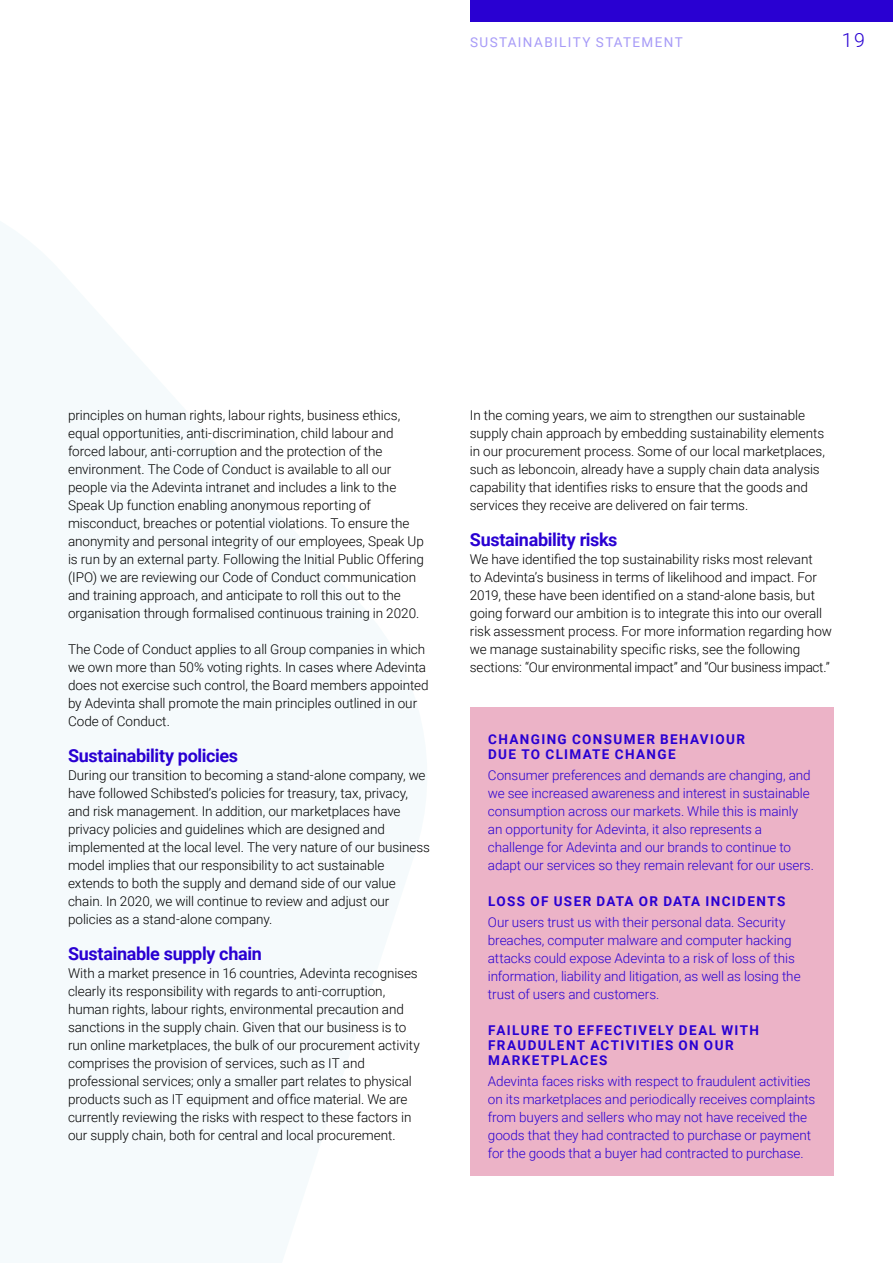
<style>
.page{position:relative;width:893px;height:1263px;background:#fff}
.page>*{position:absolute;margin:0;border:0;box-sizing:border-box;transform-origin:0 0}
.t1{font:300 19.5px "Roboto";color:#2900d2}
.t2{font:700 18px "Roboto";letter-spacing:-.02em;color:#2900d2}
.t3{font:300 13.5px/18px "Roboto";letter-spacing:-.005em;color:#000}
.t4{font:300 13.5px/18px "Roboto";letter-spacing:-.005em;color:#2900d2}
.t5{font:700 13.5px/15px "Roboto";letter-spacing:.1em;color:#2900d2}
.t6{font:13.5px "Roboto";letter-spacing:.1em;color:#a69af7}
</style>
<div class="page">
<div style="left:470px;top:0;width:423px;height:21px;background:#2900d2"></div>
<div style="left:470px;top:708px;width:363px;height:468px;background:#ecb3c7"></div>
<p class="t6" style="left:470px;top:33px;width:214px">SUSTAINABILITY STATEMENT</p>
<h1 class="t1" style="left:842px;top:27px;width:25px">19</h1>
<p class="t3" style="left:68px;top:405px;width:358px">principles on human rights, labour rights, business ethics, equal opportunities, anti-discrimination, child labour and forced labour, anti-corruption and the protection of the environment. The Code of Conduct is available to all our people via the Adevinta intranet and includes a link to the Speak Up function enabling anonymous reporting of misconduct, breaches or potential violations. To ensure the anonymity and personal integrity of our employees, Speak Up is run by an external party. Following the Initial Public Offering (IPO) we are reviewing our Code of Conduct communication and training approach, and anticipate to roll this out to the organisation through formalised continuous training in 2020.</p>
<p class="t3" style="left:68px;top:639px;width:362px">The Code of Conduct applies to all Group companies in which we own more than 50% voting rights. In cases where Adevinta does not exercise such control, the Board members appointed by Adevinta shall promote the main principles outlined in our Code of Conduct.</p>
<h2 class="t2" style="left:68px;top:743px;width:172px">Sustainability policies</h2>
<p class="t3" style="left:68px;top:765px;width:363px">During our transition to becoming a stand-alone company, we have followed Schibsted’s policies for treasury, tax, privacy, and risk management. In addition, our marketplaces have privacy policies and guidelines which are designed and implemented at the local level. The very nature of our business model implies that our responsibility to act sustainable extends to both the supply and demand side of our value chain. In 2020, we will continue to review and adjust our policies as a stand-alone company.</p>
<h2 class="t2" style="left:68px;top:941px;width:195px">Sustainable supply chain</h2>
<p class="t3" style="left:68px;top:963px;width:353px">With a market presence in 16 countries, Adevinta recognises clearly its responsibility with regards to anti-corruption, human rights, labour rights, environmental precaution and sanctions in the supply chain. Given that our business is to run online marketplaces, the bulk of our procurement activity comprises the provision of services, such as IT and professional services; only a smaller part relates to physical products such as IT equipment and office material. We are currently reviewing the risks with respect to these factors in our supply chain, both for central and local procurement.</p>
<p class="t3" style="left:470px;top:405px;width:357px">In the coming years, we aim to strengthen our sustainable supply chain approach by embedding sustainability elements in our procurement process. Some of our local marketplaces, such as leboncoin, already have a supply chain data analysis capability that identifies risks to ensure that the goods and services they receive are delivered on fair terms.</p>
<h2 class="t2" style="left:470px;top:527px;width:149px">Sustainability risks</h2>
<p class="t3" style="left:470px;top:549px;width:363px">We have identified the top sustainability risks most relevant<br>to Adevinta’s business in terms of likelihood and impact. For 2019, these have been identified on a stand-alone basis, but going forward our ambition is to integrate this into our overall risk assessment process. For more information regarding how we manage sustainability specific risks, see the following sections: “Our environmental impact” and “Our business impact.”</p>
<p class="t5" style="left:488px;top:731px;width:258px">CHANGING CONSUMER BEHAVIOUR<br>DUE TO CLIMATE CHANGE</p>
<p class="t4" style="left:488px;top:765px;width:328px">Consumer preferences and demands are changing, and we see increased awareness and interest in sustainable consumption across our markets. While this is mainly an opportunity for Adevinta, it also represents a challenge for Adevinta and our brands to continue to adapt our services so they remain relevant for our users.</p>
<p class="t5" style="left:488px;top:893px;width:299px">LOSS OF USER DATA OR DATA INCIDENTS</p>
<p class="t4" style="left:488px;top:912px;width:314px">Our users trust us with their personal data. Security breaches, computer malware and computer hacking attacks could expose Adevinta to a risk of loss of this information, liability and litigation, as well as losing the trust of users and customers.</p>
<p class="t5" style="left:488px;top:1022px;width:272px">FAILURE TO EFFECTIVELY DEAL WITH<br>FRAUDULENT ACTIVITIES ON OUR<br>MARKETPLACES</p>
<p class="t4" style="left:488px;top:1071px;width:329px">Adevinta faces risks with respect to fraudulent activities on its marketplaces and periodically receives complaints from buyers and sellers who may not have received the goods that they had contracted to purchase or payment for the goods that a buyer had contracted to purchase.</p>
</div>
